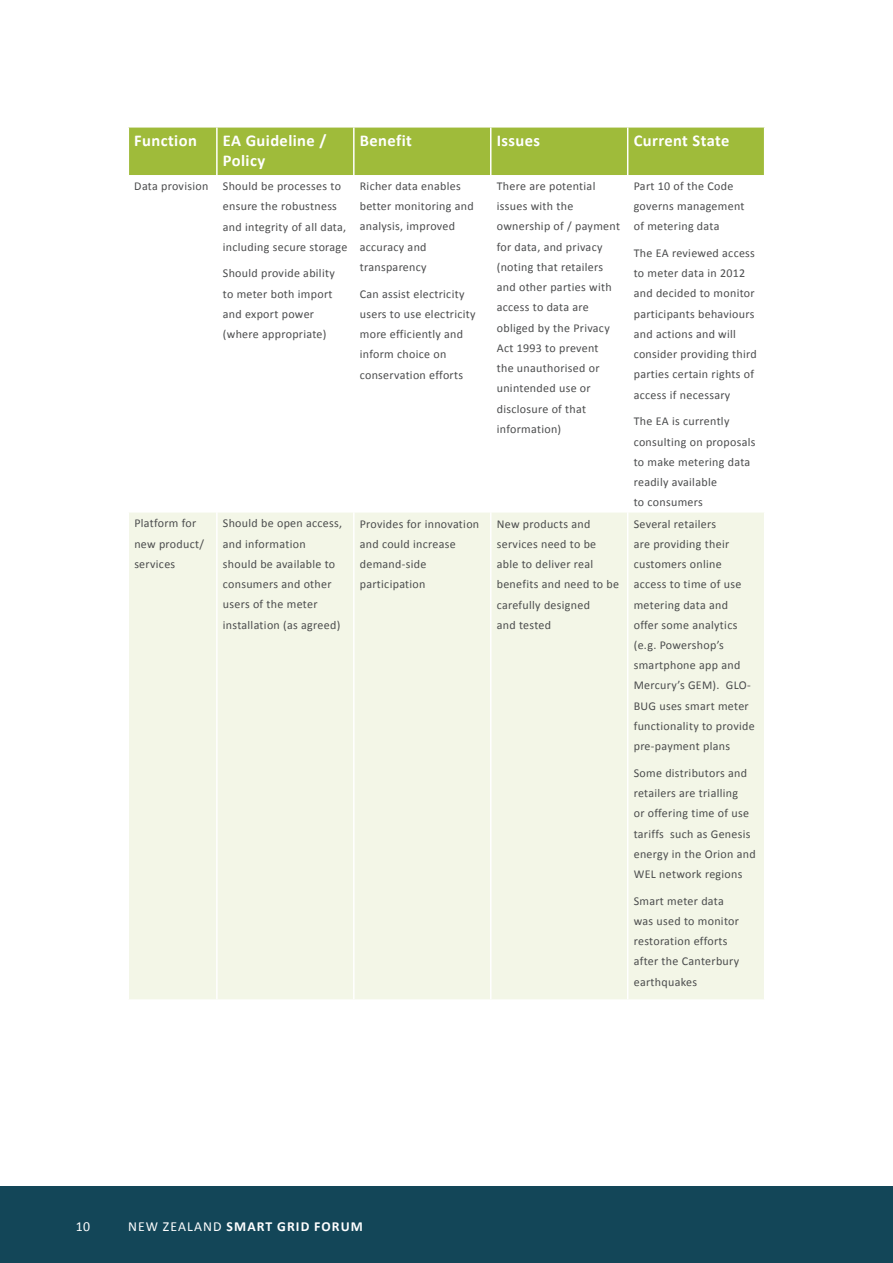
<style>
.page{position:relative;width:893px;height:1263px;background:#fff}
.page>*{position:absolute;margin:0;border:0;box-sizing:border-box;transform-origin:0 0}
.Subhead{font:700 16.5px "Calibri";letter-spacing:.025em;color:#fff}
.Table_Header{font:700 16.5px/20.2px "Calibri";letter-spacing:.025em;color:#fff}
.t1{font:700 13.8px "Calibri";letter-spacing:.08em;color:#fff}
.t2{font:13.8px "Calibri";color:#fff}
.Body{font:12px/20.2px "Calibri";letter-spacing:.025em;color:#4b4c4d}
.Table_Body{font:12px/20.2px "Calibri";letter-spacing:.025em;color:#4b4c4d}
.s1{font-weight:400}
</style>
<div class="page">
<div style="left:0;top:1186px;width:893px;height:77px;background:#134658"></div>
<div style="left:129px;top:128px;width:635px;height:47px;background:#9fbb3a"></div>
<div style="left:129px;top:513px;width:635px;height:486px;background:#f3f6e7"></div>
<hr style="left:216px;top:128px;width:2px;height:47px;background:#fff">
<hr style="left:353px;top:128px;width:2px;height:47px;background:#fff">
<hr style="left:490px;top:128px;width:1px;height:47px;background:#fff">
<hr style="left:627px;top:128px;width:1px;height:47px;background:#fff">
<hr style="left:216px;top:513px;width:2px;height:486px;background:#fff">
<hr style="left:353px;top:513px;width:2px;height:486px;background:#fff">
<hr style="left:490px;top:513px;width:1px;height:486px;background:#fff">
<hr style="left:627px;top:513px;width:1px;height:486px;background:#fff">
<p class="Subhead" style="left:134px;top:130px;width:64px">Function</p>
<p class="Table_Header" style="left:223px;top:130px;width:105px">EA Guideline /<br>Policy</p>
<p class="Subhead" style="left:360px;top:130px;width:54px">Benefit</p>
<p class="Subhead" style="left:497px;top:130px;width:45px">Issues</p>
<p class="Subhead" style="left:634px;top:130px;width:97px">Current State</p>
<p class="Body" style="left:134px;top:176px;width:76px">Data provision</p>
<p class="Body" style="left:223px;top:176px;width:126px">Should be processes to ensure the robustness and integrity of all data, including secure storage</p>
<p class="Body" style="left:223px;top:263px;width:113px">Should provide ability to meter both import and export power (where appropriate)</p>
<p class="Body" style="left:497px;top:176px;width:125px">There are potential issues with the ownership of / payment for data, and privacy (noting that retailers and other parties with access to data are obliged by the Privacy<br>Act 1993 to prevent<br>the unauthorised or unintended use or disclosure of that information)</p>
<p class="Body" style="left:634px;top:176px;width:112px">Part 10 of the Code governs management of metering data</p>
<p class="Body" style="left:360px;top:176px;width:115px">Richer data enables better monitoring and analysis, improved accuracy and transparency</p>
<p class="Body" style="left:360px;top:283px;width:117px">Can assist electricity users to use electricity more efficiently and inform choice on conservation efforts</p>
<p class="Table_Body" style="left:634px;top:243px;width:124px">The EA reviewed access to meter data in 2012 and decided to monitor participants behaviours and actions and will consider providing third parties certain rights of access if necessary</p>
<p class="Body" style="left:634px;top:411px;width:123px">The EA is currently consulting on proposals to make metering data readily available<br>to consumers</p>
<p class="Body" style="left:134px;top:513px;width:71px">Platform for new product/ services</p>
<p class="Body" style="left:223px;top:513px;width:121px">Should be open access, and information should be available to consumers and other users of the meter installation (as agreed)</p>
<p class="Body" style="left:360px;top:513px;width:121px">Provides for innovation and could increase demand-side participation</p>
<p class="Body" style="left:497px;top:513px;width:124px">New products and services need to be able to deliver real benefits and need to be carefully designed<br>and tested</p>
<p class="Body" style="left:634px;top:513px;width:122px">Several retailers<br>are providing their customers online access to time of use metering data and offer some analytics (e.g. Powershop’s smartphone app and<br>Mercury’s GEM). GLO-<br>BUG uses smart meter functionality to provide pre-payment plans</p>
<p class="Body" style="left:634px;top:763px;width:123px">Some distributors and retailers are trialling<br>or offering time of use tariffs such as Genesis energy in the Orion and<br>WEL network regions</p>
<p class="Body" style="left:634px;top:891px;width:107px">Smart meter data was used to monitor restoration efforts after the Canterbury earthquakes</p>
<p class="t2" style="left:76px;top:1218px;width:16px">10</p>
<p class="t1" style="left:128px;top:1218px;width:236px"><span class="s1">NEW ZEALAND</span> SMART GRID FORUM</p>
</div>
